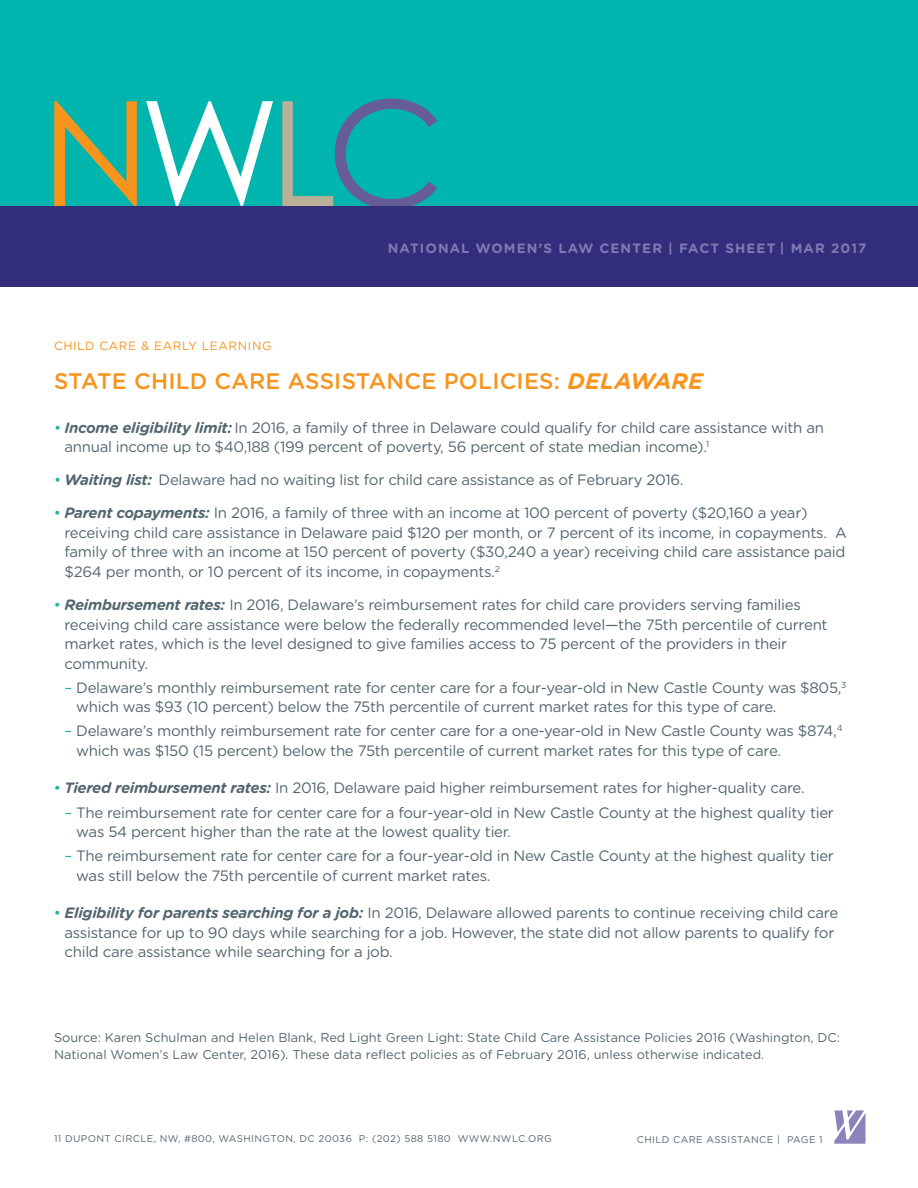
<style>
.page{position:relative;width:918px;height:1188px;background:#fff}
.page>*{position:absolute;margin:0;border:0;box-sizing:border-box;transform-origin:0 0}
.t1{font:500 22.5px "Gotham Rounded";letter-spacing:.01em;color:#f7941e}
.t2{font:15px/19.5px "Gotham Rounded";letter-spacing:-.02em;color:#546670}
.t3{font:700 13.5px "Gotham Rounded";letter-spacing:.08em;color:#8278b4}
.t4{font:12.75px/17.2px "Gotham Rounded";color:#546670}
.t5{font:12px "Gotham Rounded";letter-spacing:.05em;color:#f7941e}
.t6{font:9.75px "Gotham Rounded";letter-spacing:.04em;color:#546670}
.s1{font-weight:700;font-style:italic}
.s2{color:#24b1a5}
</style>
<div class="page">
<svg style="left:834px;top:1110px;width:32px;height:34px"></svg>
<div style="left:0;top:0;width:918px;height:287px;background:#00b5ad"></div>
<svg style="left:282px;top:99px;width:156px;height:107px"></svg>
<svg style="left:146px;top:101px;width:127px;height:105px"></svg>
<svg style="left:54px;top:101px;width:83px;height:105px"></svg>
<div style="left:0;top:206px;width:918px;height:81px;background:#332e7b"></div>
<p class="t3" style="left:388px;top:238px;width:480px">NATIONAL WOMEN’S LAW CENTER | FACT SHEET | MAR 2017</p>
<p class="t5" style="left:54px;top:338px;width:219px">CHILD CARE &amp; EARLY LEARNING</p>
<h1 class="t1" style="left:54px;top:365px;width:651px">STATE CHILD CARE ASSISTANCE POLICIES: <span class="s1">DELAWARE</span></h1>
<p class="t2" style="left:64px;top:417px;width:761px;text-indent:-10px"><span class="s2">•</span> <span class="s1">Income eligibility limit:</span> In 2016, a family of three in Delaware could qualify for child care assistance with an annual income up to $40,188 (199 percent of poverty, 56 percent of state median income).<sup>1</sup></p>
<p class="t2" style="left:54px;top:470px;width:631px"><span class="s2">•</span> <span class="s1">Waiting list:</span> Delaware had no waiting list for child care assistance as of February 2016.</p>
<p class="t2" style="left:64px;top:503px;width:784px;text-indent:-10px"><span class="s2">•</span> <span class="s1">Parent copayments:</span> In 2016, a family of three with an income at 100 percent of poverty ($20,160 a year) receiving child care assistance in Delaware paid $120 per month, or 7 percent of its income, in copayments. A family of three with an income at 150 percent of poverty ($30,240 a year) receiving child care assistance paid $264 per month, or 10 percent of its income, in copayments.<sup>2</sup></p>
<p class="t2" style="left:64px;top:594px;width:765px;text-indent:-11px"><span class="s2">•</span> <span class="s1">Reimbursement rates:</span> In 2016, Delaware’s reimbursement rates for child care providers serving families receiving child care assistance were below the federally recommended level—the 75th percentile of current market rates, which is the level designed to give families access to 75 percent of the providers in their community.</p>
<p class="t2" style="left:76px;top:677px;width:772px;text-indent:-12px"><span class="s2">–</span> Delaware’s monthly reimbursement rate for center care for a four-year-old in New Castle County was $805,<sup>3 </sup>which was $93 (10 percent) below the 75th percentile of current market rates for this type of care.</p>
<p class="t2" style="left:76px;top:721px;width:768px;text-indent:-12px"><span class="s2">–</span> Delaware’s monthly reimbursement rate for center care for a one-year-old in New Castle County was $874,<sup>4 </sup>which was $150 (15 percent) below the 75th percentile of current market rates for this type of care.</p>
<p class="t2" style="left:54px;top:778px;width:752px"><span class="s2">•</span> <span class="s1">Tiered reimbursement rates:</span> In 2016, Delaware paid higher reimbursement rates for higher-quality care.</p>
<p class="t2" style="left:76px;top:802px;width:759px;text-indent:-12px"><span class="s2">–</span> The reimbursement rate for center care for a four-year-old in New Castle County at the highest quality tier was 54 percent higher than the rate at the lowest quality tier.</p>
<p class="t2" style="left:76px;top:845px;width:759px;text-indent:-12px"><span class="s2">–</span> The reimbursement rate for center care for a four-year-old in New Castle County at the highest quality tier was still below the 75th percentile of current market rates.</p>
<p class="t2" style="left:64px;top:903px;width:775px;text-indent:-10px"><span class="s2">•</span> <span class="s1">Eligibility for parents searching for a job:</span> In 2016, Delaware allowed parents to continue receiving child care assistance for up to 90 days while searching for a job. However, the state did not allow parents to qualify for child care assistance while searching for a job.</p>
<p class="t4" style="left:54px;top:1028px;width:788px">Source: Karen Schulman and Helen Blank, Red Light Green Light: State Child Care Assistance Policies 2016 (Washington, DC:<br>National Women’s Law Center, 2016). These data reflect policies as of February 2016, unless otherwise indicated.</p>
<p class="t6" style="left:54px;top:1132px;width:499px">11 DUPONT CIRCLE, NW, #800, WASHINGTON, DC 20036 P: (202) 588 5180 WWW.NWLC.ORG</p>
<p class="t6" style="left:637px;top:1133px;width:187px">CHILD CARE ASSISTANCE | PAGE 1</p>
</div>
